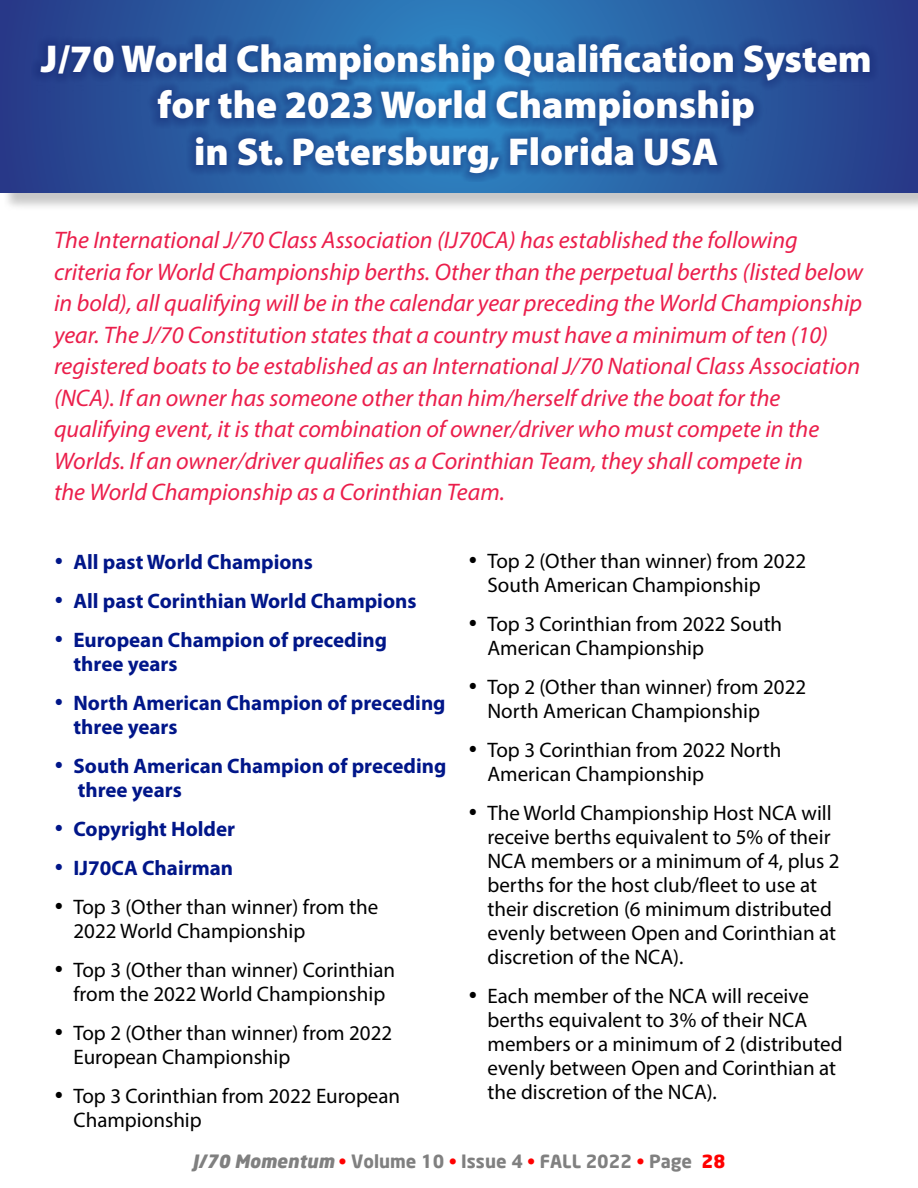
<style>
.page{position:relative;width:918px;height:1188px;background:#fff}
.page>*{position:absolute;margin:0;border:0;box-sizing:border-box;transform-origin:0 0}
.t1{font:900 39px/46.5px "Myriad Pro";color:#fff;text-align:center}
.t2{font:italic 24px/31.5px "Myriad Pro";color:#eb1e4b}
.List_Paragraph{font:21px/24px "Myriad Pro";color:#000}
.List_Paragraph-2{font:700 21px/24px "Myriad Pro";color:#001689}
.t3{font:700 18px "Neo Sans";color:#808080}
.s1{font-weight:900;font-style:italic}
.s2{color:#f00}
.s3{font-weight:900;color:#f00}
</style>
<div class="page">
<div style="left:3px;top:3px;width:915px;height:208px;background:#000;opacity:.22"></div>
<svg style="left:0;top:0;width:918px;height:192px;background:#29579e"></svg>
<div style="left:31px;top:35px;width:847px;height:147px;background:#0f206c;opacity:.75"></div>
<p class="t1" style="left:41px;top:36px;width:833px">J/70 World Championship Qualification System</p>
<p class="t1" style="left:158px;top:82px;width:599px">for the 2023 World Championship in St. Petersburg, Florida USA</p>
<p class="t2" style="left:54px;top:224px;width:811px">The International J/70 Class Association (IJ70CA) has established the following criteria for World Championship berths. Other than the perpetual berths (listed below in bold), all qualifying will be in the calendar year preceding the World Championship year. The J/70 Constitution states that a country must have a minimum of ten (10) registered boats to be established as an International J/70 National Class Association (NCA). If an owner has someone other than him/herself drive the boat for the qualifying event, it is that combination of owner/driver who must compete in the Worlds. If an owner/driver qualifies as a Corinthian Team, they shall compete in<br>the World Championship as a Corinthian Team.</p>
<p class="List_Paragraph-2" style="left:54px;top:550px;width:261px">• All past World Champions</p>
<p class="List_Paragraph-2" style="left:54px;top:589px;width:364px">• All past Corinthian World Champions</p>
<p class="List_Paragraph-2" style="left:74px;top:628px;width:315px;text-indent:-20px">• European Champion of preceding three years</p>
<p class="List_Paragraph-2" style="left:74px;top:691px;width:374px;text-indent:-20px">• North American Champion of preceding three years</p>
<p class="List_Paragraph-2" style="left:78px;top:754px;width:370px;text-indent:-24px">• South American Champion of preceding three years</p>
<p class="List_Paragraph-2" style="left:54px;top:817px;width:183px">• Copyright Holder</p>
<p class="List_Paragraph-2" style="left:54px;top:856px;width:181px">• IJ70CA Chairman</p>
<p class="List_Paragraph" style="left:74px;top:894px;width:306px;text-indent:-20px">• Top 3 (Other than winner) from the<br>2022 World Championship</p>
<p class="List_Paragraph" style="left:54px;top:957px;width:343px;text-align:center">• Top 3 (Other than winner) Corinthian from the 2022 World Championship</p>
<p class="List_Paragraph" style="left:74px;top:1020px;width:320px;text-indent:-20px">• Top 2 (Other than winner) from 2022<br>European Championship</p>
<p class="List_Paragraph" style="left:74px;top:1083px;width:328px;text-indent:-20px">• Top 3 Corinthian from 2022 European<br>Championship</p>
<p class="List_Paragraph" style="left:488px;top:548px;width:320px;text-indent:-20px">• Top 2 (Other than winner) from 2022<br>South American Championship</p>
<p class="List_Paragraph" style="left:488px;top:611px;width:296px;text-indent:-20px">• Top 3 Corinthian from 2022 South<br>American Championship</p>
<p class="List_Paragraph" style="left:488px;top:674px;width:320px;text-indent:-20px">• Top 2 (Other than winner) from 2022<br>North American Championship</p>
<p class="List_Paragraph" style="left:488px;top:737px;width:295px;text-indent:-20px">• Top 3 Corinthian from 2022 North<br>American Championship</p>
<p class="List_Paragraph" style="left:488px;top:800px;width:354px;text-indent:-20px">• The World Championship Host NCA will receive berths equivalent to 5% of their NCA members or a minimum of 4, plus 2 berths for the host club/fleet to use at their discretion (6 minimum distributed evenly between Open and Corinthian at discretion of the NCA).</p>
<p class="List_Paragraph" style="left:488px;top:983px;width:357px;text-indent:-20px">• Each member of the NCA will receive berths equivalent to 3% of their NCA members or a minimum of 2 (distributed evenly between Open and Corinthian at the discretion of the NCA).</p>
<p class="t3" style="left:192px;top:1150px;width:535px"><span class="s1">J/70 Momentum</span> <span class="s2">•</span> Volume 10 <span class="s2">•</span> Issue 4 <span class="s2">•</span> FALL 2022 <span class="s2">•</span> Page <span class="s3">28</span></p>
</div>
